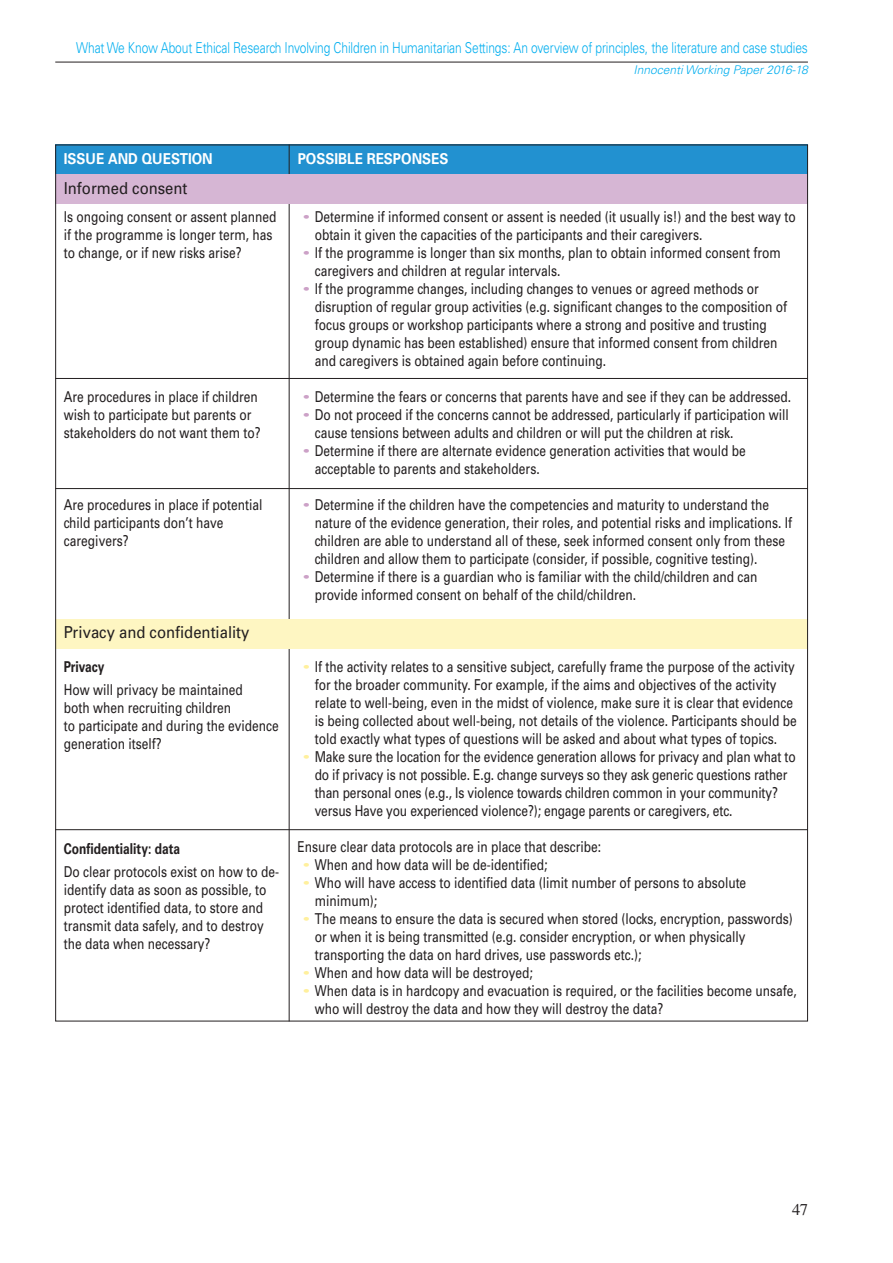
<style>
.page{position:relative;width:893px;height:1263px;background:#fff}
.page>*{position:absolute;margin:0;border:0;box-sizing:border-box;transform-origin:0 0}
.t1{font:16.5px "Univers";color:#231f20;scale:.9 1}
.t2{font:16.5px "Times";color:#231f20}
.t3{font:15px/18px "Univers";color:#231f20;scale:.8 1}
.t4{font:300 15px "Univers";letter-spacing:-.01em;color:#00aeef;scale:.8 1}
.t5{font:700 15px "Univers";color:#fff;scale:.9 1}
.t6{font:700 15px "Univers";color:#231f20;scale:.8 1}
.t7{font:italic 300 12px "Univers";color:#00aeef}
.s1{color:#cca1c7}
.s2{color:#fff09d}
</style>
<div class="page">
<div style="left:55px;top:145px;width:753px;height:29px;background:#2291d0"></div>
<hr style="left:55px;top:62px;width:753px;height:1px;background:#231f20">
<hr style="left:289px;top:145px;width:1px;height:876px;background:#231f20">
<hr style="left:55px;top:378px;width:753px;height:1px;background:#231f20">
<hr style="left:55px;top:488px;width:753px;height:1px;background:#231f20">
<hr style="left:55px;top:829px;width:753px;height:1px;background:#231f20">
<div style="left:55px;top:174px;width:753px;height:30px;background:#d6b6d4"></div>
<div style="left:55px;top:619px;width:753px;height:30px;background:#fef6c2"></div>
<p class="t4" style="left:76px;top:43px;width:916px">What We Know About Ethical Research Involving Children in Humanitarian Settings: An overview of principles, the literature and case studies</p>
<p class="t7" style="left:633px;top:66px;width:176px">Innocenti Working Paper 2016-18</p>
<p class="t5" style="left:64px;top:153px;width:167px">ISSUE AND QUESTION</p>
<p class="t5" style="left:298px;top:153px;width:169px">POSSIBLE RESPONSES</p>
<p class="t1" style="left:64px;top:182px;width:139px">Informed consent</p>
<p class="t3" style="left:64px;top:209px;width:267px">Is ongoing consent or assent planned if the programme is longer term, has to change, or if new risks arise?</p>
<p class="t3" style="left:315px;top:209px;width:603px;text-indent:-12px"><span class="s1">•</span> Determine if informed consent or assent is needed (it usually is!) and the best way to obtain it given the capacities of the participants and their caregivers.</p>
<p class="t3" style="left:315px;top:245px;width:584px;text-indent:-12px"><span class="s1">•</span> If the programme is longer than six months, plan to obtain informed consent from caregivers and children at regular intervals.</p>
<p class="t3" style="left:315px;top:281px;width:592px;text-indent:-12px"><span class="s1">•</span> If the programme changes, including changes to venues or agreed methods or disruption of regular group activities (e.g. significant changes to the composition of focus groups or workshop participants where a strong and positive and trusting group dynamic has been established) ensure that informed consent from children and caregivers is obtained again before continuing.</p>
<p class="t3" style="left:303px;top:389px;width:612px"><span class="s1">•</span> Determine the fears or concerns that parents have and see if they can be addressed.</p>
<p class="t3" style="left:315px;top:407px;width:594px;text-indent:-12px"><span class="s1">•</span> Do not proceed if the concerns cannot be addressed, particularly if participation will cause tensions between adults and children or will put the children at risk.</p>
<p class="t3" style="left:315px;top:443px;width:540px;text-indent:-12px"><span class="s1">•</span> Determine if there are alternate evidence generation activities that would be acceptable to parents and stakeholders.</p>
<p class="t3" style="left:315px;top:497px;width:598px;text-indent:-12px"><span class="s1">•</span> Determine if the children have the competencies and maturity to understand the nature of the evidence generation, their roles, and potential risks and implications. If children are able to understand all of these, seek informed consent only from these children and allow them to participate (consider, if possible, cognitive testing).</p>
<p class="t3" style="left:315px;top:569px;width:555px;text-indent:-12px"><span class="s1">•</span> Determine if there is a guardian who is familiar with the child/children and can provide informed consent on behalf of the child/children.</p>
<p class="t3" style="left:64px;top:389px;width:248px">Are procedures in place if children wish to participate but parents or stakeholders do not want them to?</p>
<p class="t3" style="left:64px;top:497px;width:250px">Are procedures in place if potential child participants don’t have caregivers?</p>
<p class="t1" style="left:64px;top:626px;width:208px">Privacy and confidentiality</p>
<p class="t6" style="left:64px;top:661px;width:53px">Privacy</p>
<p class="t3" style="left:64px;top:682px;width:270px">How will privacy be maintained<br>both when recruiting children<br>to participate and during the evidence generation itself?</p>
<p class="t6" style="left:64px;top:843px;width:147px">Confidentiality: data</p>
<p class="t3" style="left:64px;top:864px;width:271px">Do clear protocols exist on how to de&shy;identify data as soon as possible, to protect identified data, to store and transmit data safely, and to destroy the data when necessary?</p>
<p class="t3" style="left:315px;top:659px;width:604px;text-indent:-12px"><span class="s2">•</span> If the activity relates to a sensitive subject, carefully frame the purpose of the activity for the broader community. For example, if the aims and objectives of the activity relate to well-being, even in the midst of violence, make sure it is clear that evidence is being collected about well-being, not details of the violence. Participants should be told exactly what types of questions will be asked and about what types of topics.</p>
<p class="t3" style="left:315px;top:749px;width:603px;text-indent:-12px"><span class="s2">•</span> Make sure the location for the evidence generation allows for privacy and plan what to do if privacy is not possible. E.g. change surveys so they ask generic questions rather than personal ones (e.g., Is violence towards children common in your community? versus Have you experienced violence?); engage parents or caregivers, etc.</p>
<p class="t3" style="left:298px;top:839px;width:381px">Ensure clear data protocols are in place that describe:</p>
<p class="t3" style="left:303px;top:857px;width:307px"><span class="s2">•</span> When and how data will be de-identified;</p>
<p class="t3" style="left:315px;top:875px;width:541px;text-indent:-12px"><span class="s2">•</span> Who will have access to identified data (limit number of persons to absolute minimum);</p>
<p class="t3" style="left:315px;top:911px;width:599px;text-indent:-12px"><span class="s2">•</span> The means to ensure the data is secured when stored (locks, encryption, passwords) or when it is being transmitted (e.g. consider encryption, or when physically transporting the data on hard drives, use passwords etc.);</p>
<p class="t3" style="left:303px;top:965px;width:289px"><span class="s2">•</span> When and how data will be destroyed;</p>
<p class="t3" style="left:315px;top:983px;width:604px;text-indent:-12px"><span class="s2">•</span> When data is in hardcopy and evacuation is required, or the facilities become unsafe, who will destroy the data and how they will destroy the data?</p>
<p class="t2" style="left:792px;top:1200px;width:17px">47</p>
</div>
